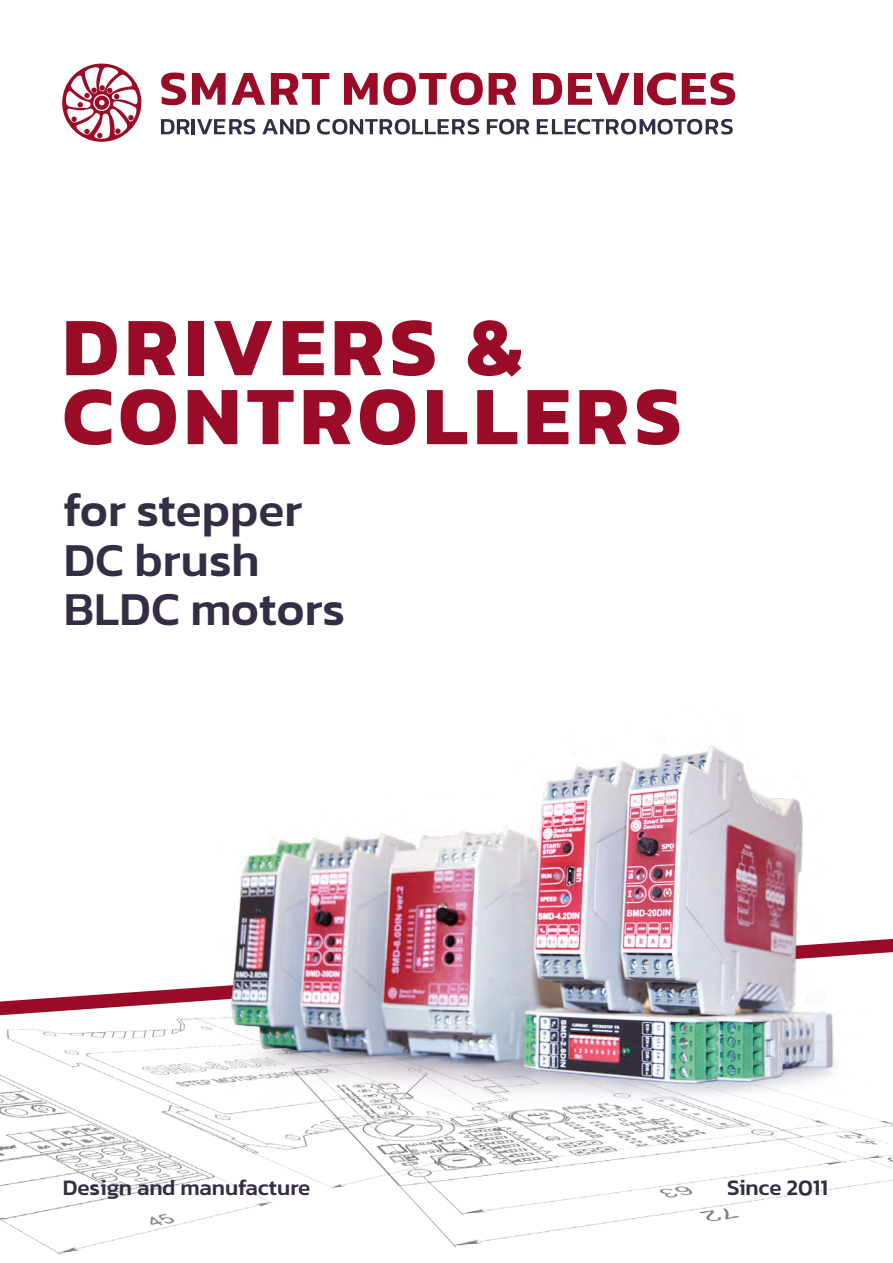
<style>
.page{position:relative;width:893px;height:1263px;background:#fff}
.page>*{position:absolute;margin:0;border:0;box-sizing:border-box;transform-origin:0 0}
.t1{font:700 84px/69px "Kanit";letter-spacing:.07em;color:#9a0b27}
.t2{font:500 48px/49.5px "Kanit";color:#352d44}
.t3{font:500 22.5px "Kanit";color:#352d44}
</style>
<div class="page">
<img style="left:0;top:1015px;width:264px;height:240px">
<img style="left:264px;top:1116px;width:629px;height:132px">
<svg style="left:0;top:939px;width:893px;height:76px"></svg>
<svg style="left:62px;top:64px;width:79px;height:78px"></svg>
<img style="left:194px;top:745px;width:674px;height:372px">
<svg style="left:161px;top:73px;width:25px;height:32px"></svg>
<svg style="left:192px;top:73px;width:73px;height:32px"></svg>
<svg style="left:271px;top:73px;width:58px;height:32px"></svg>
<svg style="left:344px;top:73px;width:139px;height:32px"></svg>
<svg style="left:489px;top:73px;width:27px;height:32px"></svg>
<svg style="left:533px;top:73px;width:29px;height:32px"></svg>
<svg style="left:568px;top:73px;width:61px;height:32px"></svg>
<div style="left:635px;top:73px;width:8px;height:32px;background:#9a0b27"></div>
<svg style="left:647px;top:73px;width:29px;height:32px"></svg>
<svg style="left:682px;top:73px;width:53px;height:32px"></svg>
<svg style="left:161px;top:119px;width:28px;height:15px"></svg>
<hr style="left:192px;top:119px;width:3px;height:15px;background:#352d44">
<svg style="left:197px;top:119px;width:58px;height:16px"></svg>
<svg style="left:262px;top:119px;width:48px;height:15px"></svg>
<svg style="left:317px;top:119px;width:162px;height:16px"></svg>
<svg style="left:487px;top:119px;width:42px;height:16px"></svg>
<svg style="left:537px;top:119px;width:196px;height:16px"></svg>
<h1 class="t1" style="left:63px;top:310px;width:620px">DRIVERS &amp;<br>CONTROLLERS</h1>
<h2 class="t2" style="left:64px;top:484px;width:283px">for stepper<br>DC brush<br>BLDC motors</h2>
<p class="t3" style="left:63px;top:1171px;width:249px">Design and manufacture</p>
<p class="t3" style="left:727px;top:1171px;width:102px">Since 2011</p>
</div>
